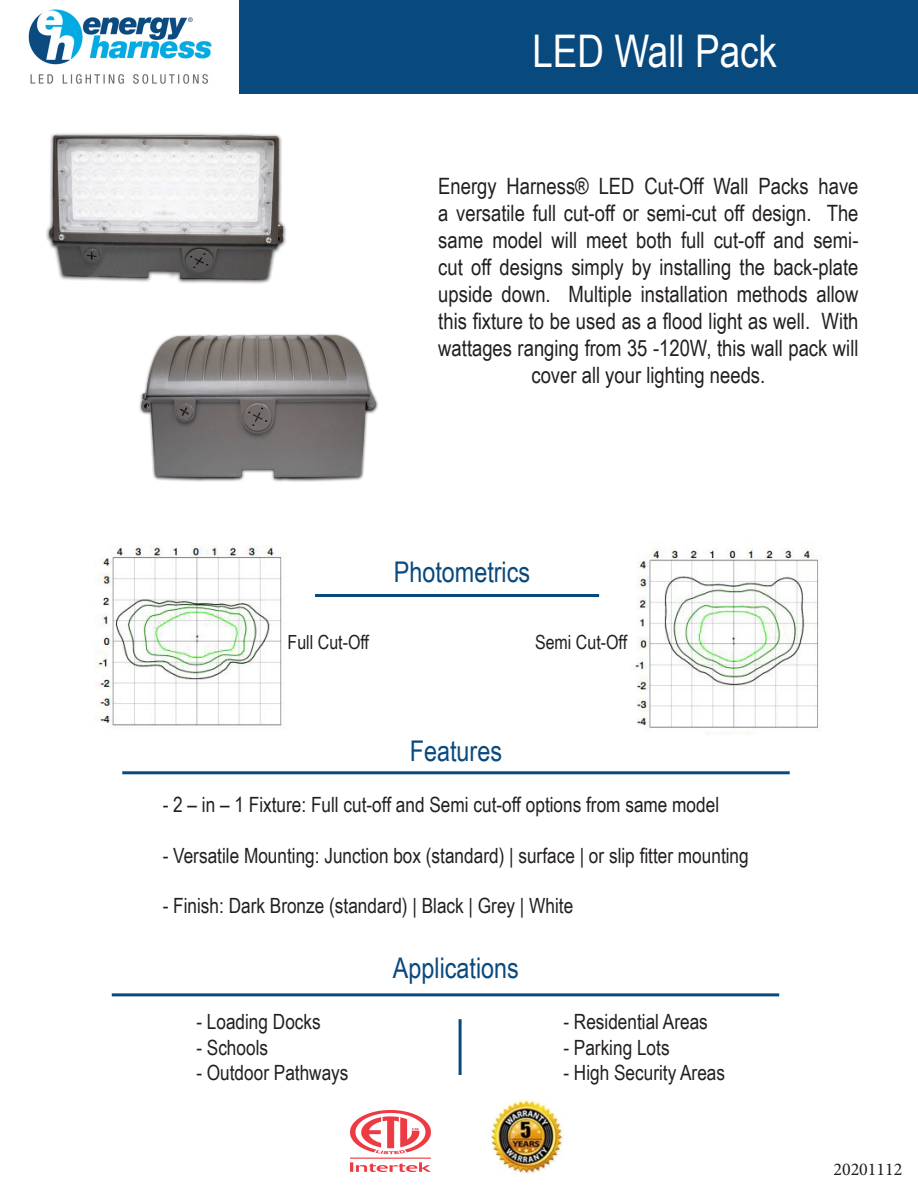
<style>
.page{position:relative;width:918px;height:1188px;background:#fff}
.page>*{position:absolute;margin:0;border:0;box-sizing:border-box;transform-origin:0 0}
.t1{font:45px "Arial Narrow";color:#fff}
.t2{font:28.5px "Arial Narrow";color:#08497e}
.t3{font:22.5px/27px "Arial Narrow";color:#231f20;text-align:center}
.t4{font:21px "Arial Narrow";color:#231f20}
.t5{font:19.5px "Arial Narrow";color:#231f20}
.t6{font:18px "Minion Pro";color:#231f20}
</style>
<div class="page">
<div style="left:240px;top:0;width:678px;height:93px;background:#08497e"></div>
<img style="left:28px;top:9px;width:184px;height:75px">
<img style="left:32px;top:83px;width:266px;height:200px">
<hr style="left:112px;top:993px;width:667px;height:3px;background:#08497e">
<hr style="left:459px;top:1019px;width:3px;height:56px;background:#08497e">
<img style="left:490px;top:1099px;width:73px;height:75px">
<hr style="left:122px;top:771px;width:668px;height:3px;background:#08497e">
<img style="left:350px;top:1111px;width:81px;height:60px">
<img style="left:139px;top:283px;width:239px;height:199px">
<img style="left:96px;top:546px;width:186px;height:182px">
<img style="left:634px;top:542px;width:185px;height:193px">
<hr style="left:315px;top:594px;width:284px;height:3px;background:#08497e">
<p class="t1" style="left:532px;top:18px;width:246px">LED Wall Pack</p>
<p class="t3" style="left:438px;top:171px;width:422px">Energy Harness® LED Cut-Off Wall Packs have a versatile full cut-off or semi-cut off design. The same model will meet both full cut-off and semi&shy;cut off designs simply by installing the back-plate upside down. Multiple installation methods allow this fixture to be used as a flood light as well. With wattages ranging from 35 -120W, this wall pack will cover all your lighting needs.</p>
<p class="t2" style="left:394px;top:551px;width:138px">Photometrics</p>
<p class="t5" style="left:288px;top:628px;width:83px">Full Cut-Off</p>
<p class="t5" style="left:535px;top:628px;width:94px">Semi Cut-Off</p>
<p class="t2" style="left:410px;top:730px;width:94px">Features</p>
<p class="t4" style="left:163px;top:789px;width:558px">- 2 – in – 1 Fixture: Full cut-off and Semi cut-off options from same model</p>
<p class="t4" style="left:163px;top:840px;width:588px">- Versatile Mounting: Junction box (standard) | surface | or slip fitter mounting</p>
<p class="t4" style="left:163px;top:890px;width:412px">- Finish: Dark Bronze (standard) | Black | Grey | White</p>
<p class="t4" style="left:196px;top:1007px;width:126px">- Loading Docks</p>
<p class="t4" style="left:196px;top:1032px;width:73px">- Schools</p>
<p class="t4" style="left:196px;top:1057px;width:154px">- Outdoor Pathways</p>
<p class="t2" style="left:393px;top:947px;width:127px">Applications</p>
<p class="t4" style="left:563px;top:1007px;width:146px">- Residential Areas</p>
<p class="t4" style="left:563px;top:1032px;width:108px">- Parking Lots</p>
<p class="t4" style="left:563px;top:1057px;width:163px">- High Security Areas</p>
<p class="t6" style="left:833px;top:1157px;width:71px">20201112</p>
</div>
